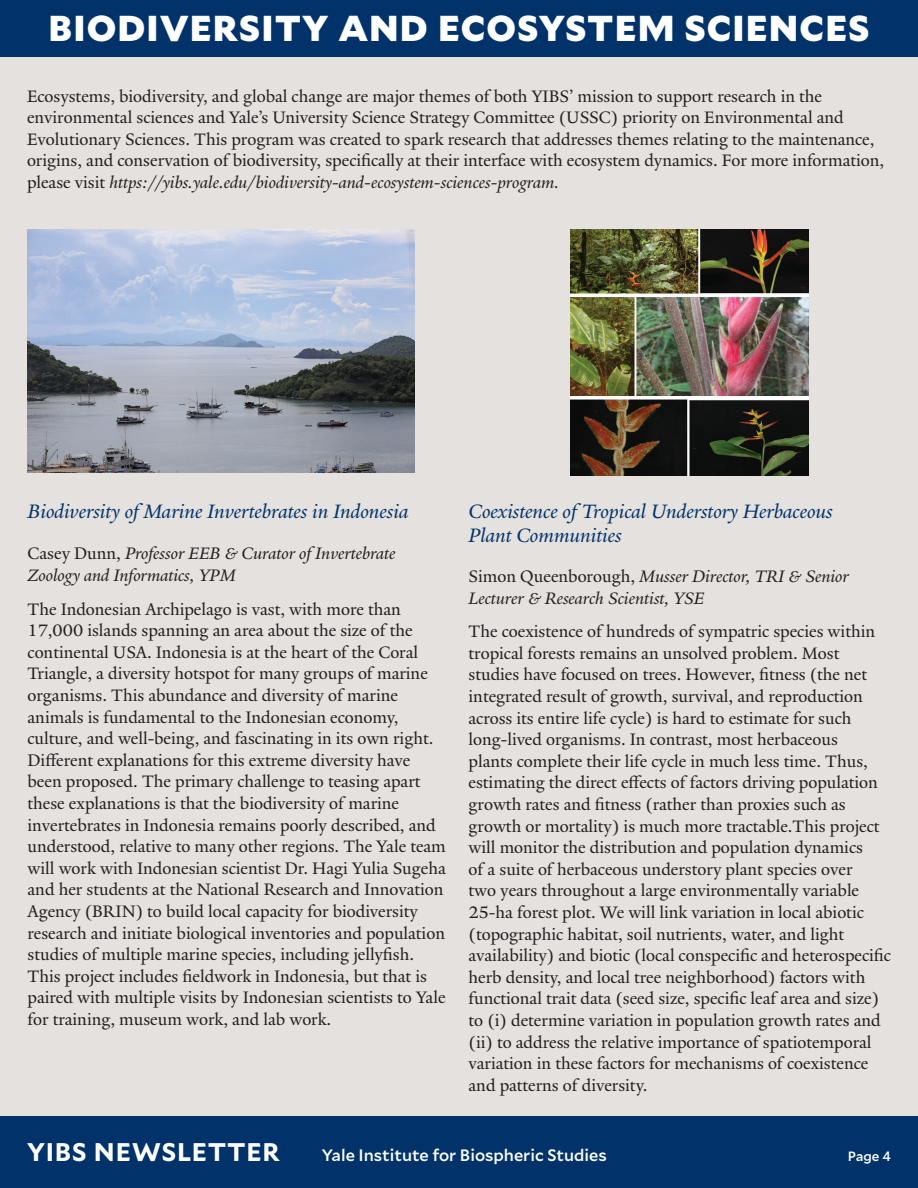
<style>
.page{position:relative;width:918px;height:1188px;background:#fff}
.page>*{position:absolute;margin:0;border:0;box-sizing:border-box;transform-origin:0 0}
.TOP_BAR_HEADERS{font:900 36px "Mallory";letter-spacing:.03em;color:#fff}
.Page_footers{font:700 25.5px "Mallory";letter-spacing:.03em;color:#fff}
.Sub_Head_3_italic{font:italic 21px/24px "Yale New";color:#01336a}
.Body_Text_Black{font:18px/21.6px "Yale New";color:#231f20}
.Body_Text_Black-2{font:italic 18px/21.6px "Yale New";color:#231f20}
.YIBS_name_in_footer{font:500 16.5px "Mallory";color:#fff}
.YIBS_Page_number_foo{font:500 13.5px "Mallory";color:#fff}
.s1{font-style:italic}
.s2{font-style:normal}
</style>
<div class="page">
<div style="left:0;top:53px;width:918px;height:1097px;background:#e5e1de"></div>
<img style="left:27px;top:229px;width:388px;height:244px">
<img style="left:571px;top:229px;width:237px;height:246px">
<div style="left:0;top:0;width:918px;height:57px;background:#01336a"></div>
<div style="left:0;top:1116px;width:918px;height:72px;background:#01336a"></div>
<p class="TOP_BAR_HEADERS" style="left:49px;top:0;width:822px">BIODIVERSITY AND ECOSYSTEM SCIENCES</p>
<p class="Body_Text_Black" style="left:27px;top:85px;width:859px">Ecosystems, biodiversity, and global change are major themes of both YIBS’ mission to support research in the environmental sciences and Yale’s University Science Strategy Committee (USSC) priority on Environmental and Evolutionary Sciences. This program was created to spark research that addresses themes relating to the maintenance, origins, and conservation of biodiversity, specifically at their interface with ecosystem dynamics. For more information, please visit <span class="s1">https://yibs.yale.edu/biodiversity-and-ecosystem-sciences-program.</span></p>
<p class="Sub_Head_3_italic" style="left:28px;top:499px;width:382px">Biodiversity of Marine Invertebrates in Indonesia</p>
<p class="Body_Text_Black-2" style="left:28px;top:543px;width:369px"><span class="s2">Casey Dunn,</span> Professor EEB &amp; Curator of Invertebrate<br>Zoology and Informatics, YPM</p>
<p class="Body_Text_Black" style="left:28px;top:598px;width:420px">The Indonesian Archipelago is vast, with more than 17,000 islands spanning an area about the size of the continental USA. Indonesia is at the heart of the Coral Triangle, a diversity hotspot for many groups of marine organisms. This abundance and diversity of marine animals is fundamental to the Indonesian economy, culture, and well-being, and fascinating in its own right.<br>Different explanations for this extreme diversity have been proposed. The primary challenge to teasing apart these explanations is that the biodiversity of marine invertebrates in Indonesia remains poorly described, and understood, relative to many other regions. The Yale team will work with Indonesian scientist Dr. Hagi Yulia Sugeha and her students at the National Research and Innovation Agency (BRIN) to build local capacity for biodiversity research and initiate biological inventories and population studies of multiple marine species, including jellyfish.<br>This project includes fieldwork in Indonesia, but that is paired with multiple visits by Indonesian scientists to Yale for training, museum work, and lab work.</p>
<p class="Sub_Head_3_italic" style="left:469px;top:499px;width:366px">Coexistence of Tropical Understory Herbaceous<br>Plant Communities</p>
<p class="Body_Text_Black-2" style="left:469px;top:565px;width:382px"><span class="s2">Simon Queenborough,</span> Musser Director, TRI &amp; Senior<br>Lecturer &amp; Research Scientist, YSE</p>
<p class="Body_Text_Black" style="left:469px;top:621px;width:424px">The coexistence of hundreds of sympatric species within tropical forests remains an unsolved problem. Most studies have focused on trees. However, fitness (the net integrated result of growth, survival, and reproduction across its entire life cycle) is hard to estimate for such long-lived organisms. In contrast, most herbaceous<br>plants complete their life cycle in much less time. Thus, estimating the direct effects of factors driving population growth rates and fitness (rather than proxies such as growth or mortality) is much more tractable.This project will monitor the distribution and population dynamics<br>of a suite of herbaceous understory plant species over<br>two years throughout a large environmentally variable 25-ha forest plot. We will link variation in local abiotic (topographic habitat, soil nutrients, water, and light availability) and biotic (local conspecific and heterospecific herb density, and local tree neighborhood) factors with functional trait data (seed size, specific leaf area and size) to (i) determine variation in population growth rates and (ii) to address the relative importance of spatiotemporal variation in these factors for mechanisms of coexistence and patterns of diversity.</p>
<p class="Page_footers" style="left:27px;top:1133px;width:254px">YIBS NEWSLETTER</p>
<p class="YIBS_name_in_footer" style="left:322px;top:1143px;width:287px">Yale Institute for Biospheric Studies</p>
<p class="YIBS_Page_number_foo" style="left:848px;top:1147px;width:45px">Page 4</p>
</div>
